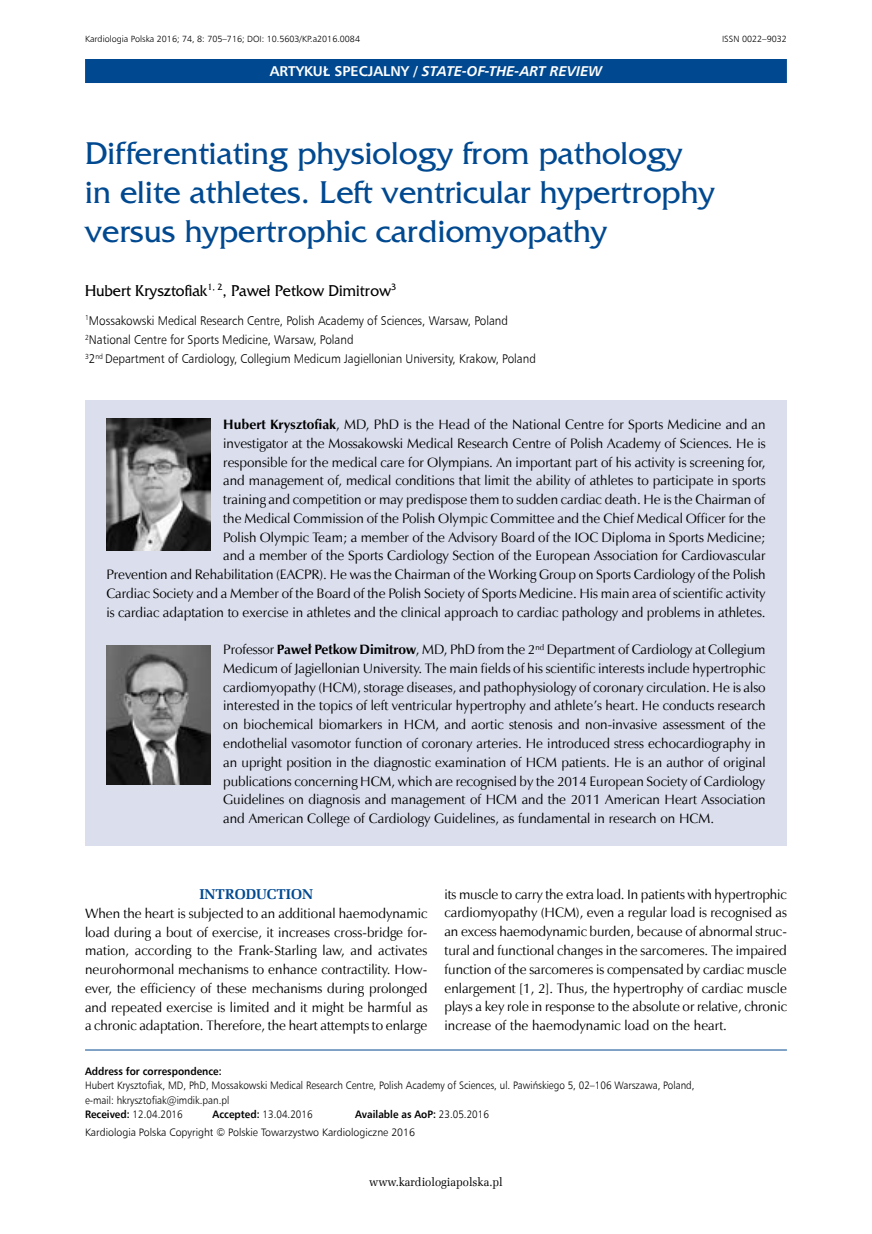
<style>
.page{position:relative;width:872px;height:1234px;background:#fff}
.page>*{position:absolute;margin:0;border:0;box-sizing:border-box;transform-origin:0 0}
.t1{font:33px/39px "France";color:#004990}
.t2{font:16.5px "France";color:#000;scale:.94 1}
.t3{font:italic 700 14.25px "Humnst 777 EU";color:#fff}
.t4{font:700 14.25px "Zapf Ellipt EU";color:#004990}
.t5{font:13.65px/18.8px "Zapf Humnst EU";color:#000;text-align:justify}
.t6{font:12.6px/19.2px "Humnst 777 Lt EU";color:#000;scale:.93 1}
.t7{font:12px "Zapf Ellipt EU";color:#000;scale:.95 1}
.t8{font:10.8px/14.2px "Humnst 777 Lt EU";color:#000;scale:.92 1}
.t9{font:10.8px "Humnst 777 Lt EU";color:#000}
.t10{font:700 10.8px "Humnst 777 EU";color:#000;scale:.92 1}
.t11{font:9px "Humnst 777 Lt EU";color:#000}
.s1{font-style:normal}
.s2{font-weight:700}
.s3{font-family:"Humnst 777 EU";font-weight:700}
.s4{font-family:"Humnst 777 Lt EU";font-weight:400}
</style>
<div class="page">
<div style="left:85px;top:59px;width:702px;height:24px;background:#004990"></div>
<div style="left:85px;top:400px;width:702px;height:445px;background:#dbdeed"></div>
<hr style="left:85px;top:1049px;width:702px;height:1px;background:#004990">
<img style="left:106px;top:418px;width:104px;height:132px">
<img style="left:106px;top:645px;width:104px;height:139px">
<p class="t11" style="left:85px;top:33px;width:276px">Kardiologia Polska 2016; 74, 8: 705–716; DOI: 10.5603/KP.a2016.0084</p>
<p class="t11" style="left:722px;top:33px;width:66px">ISSN 0022–9032</p>
<p class="t3" style="left:270px;top:62px;width:334px"><span class="s1">ARTYKUŁ SPECJALNY /</span> STATE-OF-THE-ART REVIEW</p>
<h1 class="t1" style="left:85px;top:134px;width:631px">Differentiating physiology from pathology in elite athletes. Left ventricular hypertrophy versus hypertrophic cardiomyopathy</h1>
<p class="t2" style="left:85px;top:281px;width:332px">Hubert Krysztofiak<sup>1,</sup> <sup>2</sup>, Paweł Petkow Dimitrow<sup>3</sup></p>
<p class="t6" style="left:85px;top:310px;width:486px"><sup>1</sup>Mossakowski Medical Research Centre, Polish Academy of Sciences, Warsaw, Poland<br><sup>2</sup>National Centre for Sports Medicine, Warsaw, Poland<br><sup>3</sup>2<sup>nd</sup> Department of Cardiology, Collegium Medicum Jagiellonian University, Krakow, Poland</p>
<p class="t5" style="left:106px;top:415px;width:661px;text-align:right"><span class="s2">Hubert Krysztofiak</span>, MD, PhD is the Head of the National Centre for Sports Medicine and an<br>investigator at the Mossakowski Medical Research Centre of Polish Academy of Sciences. He is<br>responsible for the medical care for Olympians. An important part of his activity is screening for,<br>and management of, medical conditions that limit the ability of athletes to participate in sports<br>training and competition or may predispose them to sudden cardiac death. He is the Chairman of<br>the Medical Commission of the Polish Olympic Committee and the Chief Medical Officer for the<br>Polish Olympic Team; a member of the Advisory Board of the IOC Diploma in Sports Medicine;<br>and a member of the Sports Cardiology Section of the European Association for Cardiovascular<br>Prevention and Rehabilitation (EACPR). He was the Chairman of the Working Group on Sports Cardiology of the Polish Cardiac Society and a Member of the Board of the Polish Society of Sports Medicine. His main area of scientific activity is cardiac adaptation to exercise in athletes and the clinical approach to cardiac pathology and problems in athletes.</p>
<p class="t5" style="left:223px;top:640px;width:544px">Professor <span class="s2">Paweł Petkow Dimitrow</span>, MD, PhD from the 2<sup>nd</sup> Department of Cardiology at Collegium Medicum of Jagiellonian University. The main fields of his scientific interests include hypertrophic cardiomyopathy (HCM), storage diseases, and pathophysiology of coronary circulation. He is also interested in the topics of left ventricular hypertrophy and athlete’s heart. He conducts research on biochemical biomarkers in HCM, and aortic stenosis and non-invasive assessment of the endothelial vasomotor function of coronary arteries. He introduced stress echocardiography in an upright position in the diagnostic examination of HCM patients. He is an author of original publications concerning HCM, which are recognised by the 2014 European Society of Cardiology Guidelines on diagnosis and management of HCM and the 2011 American Heart Association and American College of Cardiology Guidelines, as fundamental in research on HCM.</p>
<p class="t4" style="left:199px;top:885px;width:115px">INTRODUCTION</p>
<p class="t5" style="left:85px;top:903px;width:344px">When the heart is subjected to an additional haemodynamic load during a bout of exercise, it increases cross-bridge for&shy;mation, according to the Frank-Starling law, and activates neurohormonal mechanisms to enhance contractility. How&shy;ever, the efficiency of these mechanisms during prolonged and repeated exercise is limited and it might be harmful as a chronic adaptation. Therefore, the heart attempts to enlarge</p>
<p class="t5" style="left:444px;top:884px;width:344px">its muscle to carry the extra load. In patients with hypertrophic cardiomyopathy (HCM), even a regular load is recognised as an excess haemodynamic burden, because of abnormal struc&shy;tural and functional changes in the sarcomeres. The impaired function of the sarcomeres is compensated by cardiac muscle enlargement [1, 2]. Thus, the hypertrophy of cardiac muscle plays a key role in response to the absolute or relative, chronic increase of the haemodynamic load on the heart.</p>
<p class="t10" style="left:85px;top:1064px;width:150px">Address for correspondence:</p>
<p class="t8" style="left:85px;top:1078px;width:664px">Hubert Krysztofiak, MD, PhD, Mossakowski Medical Research Centre, Polish Academy of Sciences, ul. Pawińskiego 5, 02–106 Warszawa, Poland, e-mail: hkrysztofiak@imdik.pan.pl<br><span class="s3">Received:</span> 12.04.2016</p>
<p class="t8" style="left:213px;top:1106px;width:110px"><span class="s3">Accepted:</span> 13.04.2016</p>
<p class="t10" style="left:355px;top:1107px;width:147px">Available as AoP: <span class="s4">23.05.2016</span></p>
<p class="t9" style="left:85px;top:1125px;width:331px">Kardiologia Polska Copyright © Polskie Towarzystwo Kardiologiczne 2016</p>
<p class="t7" style="left:369px;top:1174px;width:142px">www.kardiologiapolska.pl</p>
</div>
